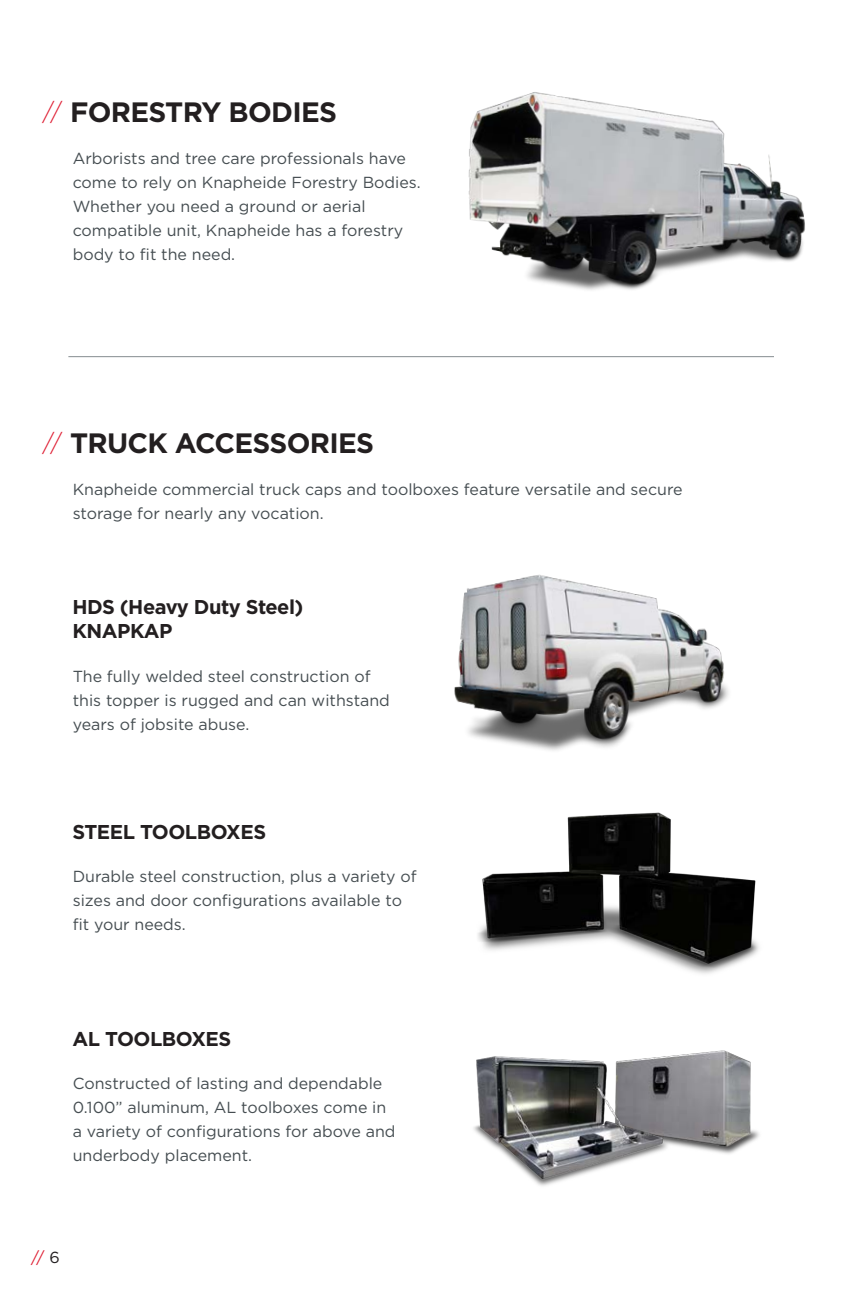
<style>
.page{position:relative;width:864px;height:1296px;background:#fff}
.page>*{position:absolute;margin:0;border:0;box-sizing:border-box;transform-origin:0 0}
.t1{font:700 28px "Gotham";letter-spacing:-.025em;color:#231f20}
.t2{font:700 20px/24px "Gotham";letter-spacing:-.025em;color:#231f20}
.t3{font:16px/24px "Gotham";color:#454d51}
.t4{font:16px "Gotham";color:#de1d32}
.s1{font-weight:300;font-size:24px;color:#de1d32}
.s2{color:#231f20}
</style>
<div class="page">
<img style="left:468px;top:92px;width:337px;height:198px">
<img style="left:478px;top:812px;width:281px;height:162px">
<img style="left:454px;top:574px;width:275px;height:177px">
<hr style="left:68px;top:356px;width:706px;height:1px;background:#868c90">
<img style="left:674px;top:1050px;width:86px;height:104px">
<img style="left:473px;top:1055px;width:201px;height:131px">
<p class="t1" style="left:42px;top:93px;width:296px"><span class="s1">//</span> FORESTRY BODIES</p>
<p class="t3" style="left:73px;top:146px;width:350px">Arborists and tree care professionals have come to rely on Knapheide Forestry Bodies.<br>Whether you need a ground or aerial compatible unit, Knapheide has a forestry body to fit the need.</p>
<p class="t1" style="left:42px;top:425px;width:333px"><span class="s1">//</span> TRUCK ACCESSORIES</p>
<p class="t3" style="left:73px;top:477px;width:611px">Knapheide commercial truck caps and toolboxes feature versatile and secure storage for nearly any vocation.</p>
<p class="t2" style="left:72px;top:595px;width:233px">HDS (Heavy Duty Steel)<br>KNAPKAP</p>
<p class="t3" style="left:73px;top:664px;width:319px">The fully welded steel construction of this topper is rugged and can withstand years of jobsite abuse.</p>
<p class="t2" style="left:72px;top:820px;width:195px">STEEL TOOLBOXES</p>
<p class="t3" style="left:73px;top:864px;width:346px">Durable steel construction, plus a variety of sizes and door configurations available to fit your needs.</p>
<p class="t2" style="left:72px;top:1027px;width:160px">AL TOOLBOXES</p>
<p class="t3" style="left:73px;top:1071px;width:324px">Constructed of lasting and dependable 0.100” aluminum, AL toolboxes come in a variety of configurations for above and underbody placement.</p>
<p class="t4" style="left:31px;top:1247px;width:30px">// <span class="s2">6</span></p>
</div>
